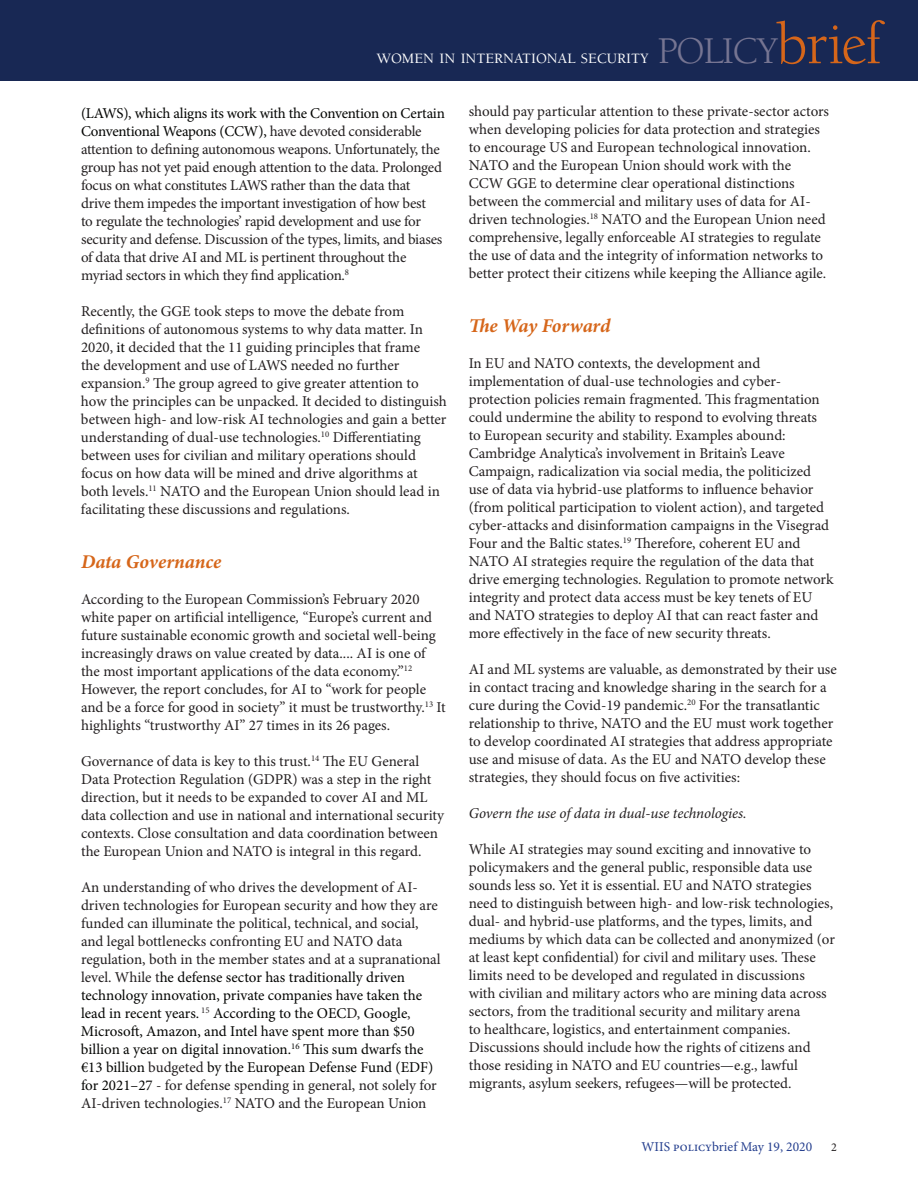
<style>
.page{position:relative;width:918px;height:1188px;background:#fff}
.page>*{position:absolute;margin:0;border:0;box-sizing:border-box;transform-origin:0 0}
.t1{font:38.85px "Berkeley";letter-spacing:-.045em;color:#767592}
.t2{font:italic 700 19.5px "Minion Pro";letter-spacing:-.005em;color:#d6661a}
.t3{font:15px/18px "Minion Pro";letter-spacing:-.005em;color:#231f20}
.t4{font:italic 15px "Minion Pro";letter-spacing:-.005em;color:#231f20}
.t5{font:500 14.7px "Berkeley";color:#fff}
.t6{font:13.5px "Minion Pro";color:#253f8e}
.t7{font:12px "Minion Pro";color:#231f20}
.s1{font-size:60.6px;color:#d6661a}
.s2{color:#040503}
.s3{font-style:italic}
</style>
<div class="page">
<div style="left:0;top:0;width:918px;height:81px;background:#182854"></div>
<p class="t5" style="left:377px;top:51px;width:273px">WOMEN IN INTERNATIONAL SECURITY</p>
<h1 class="t1" style="left:658px;top:31px;width:226px">policy<span class="s1">brief</span></h1>
<p class="t3" style="left:81px;top:104px;width:365px"><span class="s2">(LAWS), which aligns its work with the Convention on Certain Conventional Weapons (CCW),</span> have devoted considerable attention to defining autonomous weapons. Unfortunately, the group has not yet paid enough attention to the data. Prolonged focus on what constitutes LAWS rather than the data that<br>drive them impedes the important investigation of how best<br>to regulate the technologies’ rapid development and use for security and defense. Discussion of the types, limits, and biases of data that drive AI and ML is pertinent throughout the myriad sectors in which they find application.<sup>8</sup></p>
<p class="t3" style="left:81px;top:302px;width:367px">Recently, the GGE took steps to move the debate from definitions of autonomous systems to why data matter. In 2020, <span class="s2">it</span> decided that the 11 guiding principles that frame<br>the development and use of LAWS needed no further expansion.<sup>9</sup> The group agreed to give greater attention to how the principles can be unpacked. It decided to distinguish between high- and low-risk AI technologies and gain a better understanding of dual-use technologies.<sup>10</sup> Differentiating between uses for civilian and military operations should focus on how data will be mined and drive algorithms at both levels.<sup>11</sup> NATO and the European Union should lead in facilitating these discussions and regulations.</p>
<h2 class="t2" style="left:81px;top:548px;width:142px">Data Governance</h2>
<p class="t3" style="left:81px;top:590px;width:366px">According to the European Commission’s February 2020 white paper on artificial intelligence<span class="s3">,</span> “Europe’s current and future sustainable economic growth and societal well-being increasingly draws on value created by data.... AI is one of the most important applications of the data economy.”<sup>12<br></sup>However, the report concludes, for AI to “work for people and be a force for good in society” it must be trustworthy.<sup>13</sup> It highlights “trustworthy AI” 27 times in its 26 pages.</p>
<p class="t3" style="left:81px;top:752px;width:365px">Governance of data is key to this trust.<sup>14</sup> The EU General Data Protection Regulation (GDPR) was a step in the right direction, but it needs to be expanded to cover AI and ML data collection and use in national and international security contexts. Close consultation and data coordination between the European Union and NATO is integral in this regard.</p>
<p class="t3" style="left:81px;top:878px;width:361px">An understanding of who drives the development of AI&shy;driven technologies for European security and how they are funded can illuminate the political, technical, and social, and legal bottlenecks confronting EU and NATO data regulation, both in the member states and at a supranational level. While t<span class="s2">he defense sector has traditionally driven technology innovation, private companies have taken the lead in recent years.</span> <sup>15</sup> <span class="s2">According to the OEC</span>D, <span class="s2">Google</span>, <span class="s2">Microsoft, Amazon, and Intel have spent more than $50 billion a year on digital innovation.</span><sup>16</sup> <span class="s2">This sum dwarfs the €13 billion</span> budgeted <span class="s2">by the European Defense Fund (EDF) for 2021–27</span> - for defense spending in general, not solely for AI-driven technologies.<sup>17</sup> NATO and the European Union</p>
<p class="t3" style="left:469px;top:103px;width:362px">should pay particular attention to these private-sector actors when developing policies for data protection and strategies to encourage US and European technological innovation.<br>NATO and the European Union should work with the CCW GGE to determine clear operational distinctions between the commercial and military uses of data for AI&shy;driven technologies.<sup>18</sup> NATO and the European Union need comprehensive, legally enforceable AI strategies to regulate the use of data and the integrity of information networks to better protect their citizens while keeping the Alliance agile.</p>
<h2 class="t2" style="left:469px;top:312px;width:143px">The Way Forward</h2>
<p class="t3" style="left:469px;top:355px;width:366px">In EU and NATO contexts, the development and implementation of dual-use technologies and cyber&shy;protection policies remain fragmented. This fragmentation could undermine the ability to respond to evolving threats<br>to European security and stability. Examples abound:<br>Cambridge Analytica’s involvement in Britain’s Leave Campaign, radicalization via social media, the politicized use of data via hybrid-use platforms to influence behavior (from political participation to violent action), and targeted cyber-attacks and disinformation campaigns in the Visegrad Four and the Baltic states.<sup>19</sup> Therefore, coherent EU and NATO AI strategies require the regulation of the data that drive emerging technologies. Regulation to promote network integrity and protect data access must be key tenets of EU and NATO strategies to deploy AI that can react faster and more effectively in the face of new security threats.</p>
<p class="t3" style="left:469px;top:661px;width:370px">AI and ML systems are valuable, as demonstrated by their use in contact tracing and knowledge sharing in the search for a cure during the Covid-19 pandemic.<sup>20</sup> For the transatlantic relationship to thrive, NATO and the EU must work together to develop coordinated AI strategies that address appropriate use and misuse of data. As the EU and NATO develop these strategies, they should focus on five activities:</p>
<p class="t4" style="left:469px;top:803px;width:279px">Govern the use of data in dual-use technologies.</p>
<p class="t3" style="left:469px;top:841px;width:368px">While AI strategies may sound exciting and innovative to policymakers and the general public, responsible data use sounds less so. Yet it is essential. EU and NATO strategies need to distinguish between high- and low-risk technologies, dual- and hybrid-use platforms, and the types, limits, and mediums by which data can be collected and anonymized (or at least kept confidential) for civil and military uses. These limits need to be developed and regulated in discussions with civilian and military actors who are mining data across sectors, from the traditional security and military arena<br>to healthcare, logistics, and entertainment companies.<br>Discussions should include how the rights of citizens and those residing in NATO and EU countries—e.g., lawful migrants, asylum seekers, refugees—will be protected.</p>
<p class="t6" style="left:641px;top:1138px;width:172px">WIIS policybrief May 19, 2020</p>
<p class="t7" style="left:831px;top:1139px;width:7px">2</p>
</div>
